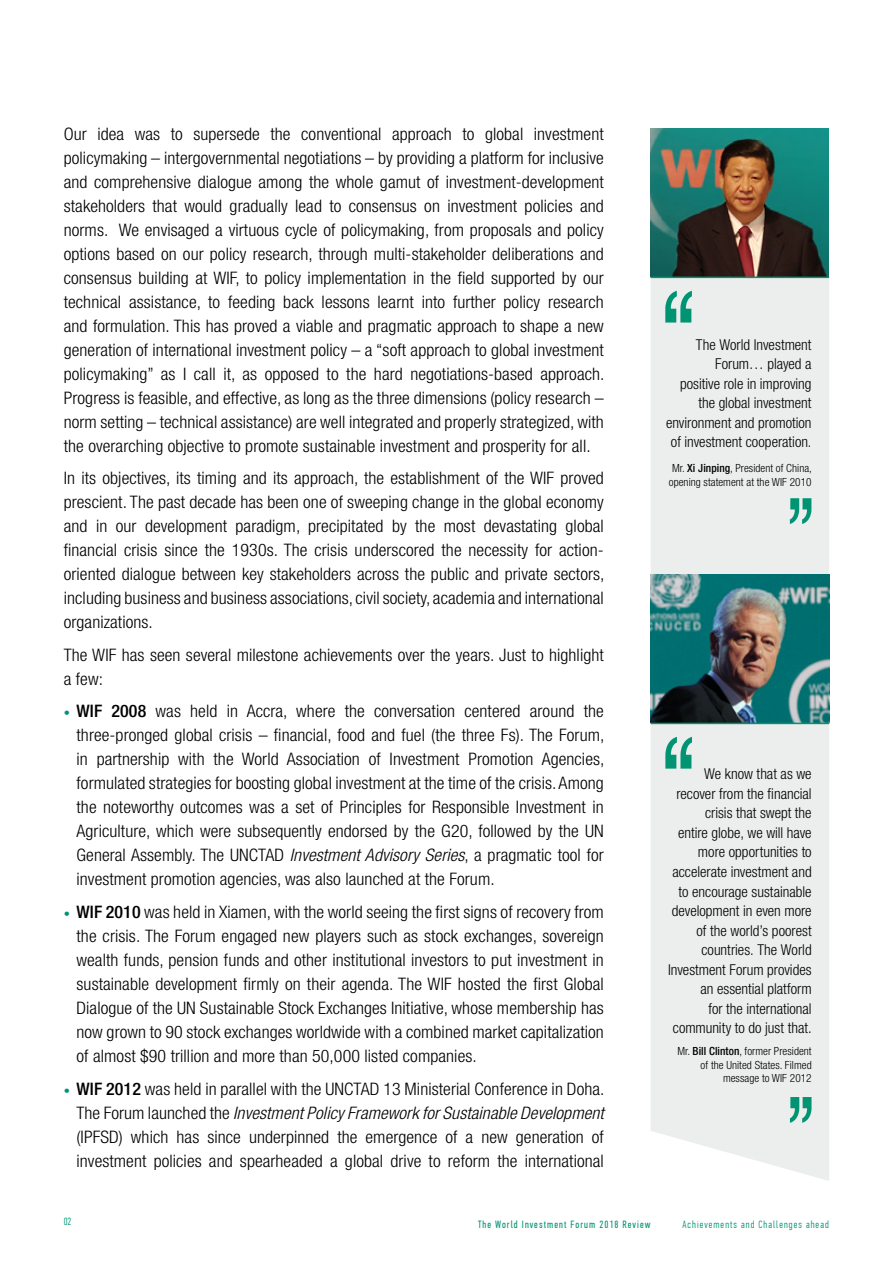
<style>
.page{position:relative;width:893px;height:1263px;background:#fff}
.page>*{position:absolute;margin:0;border:0;box-sizing:border-box;transform-origin:0 0}
.t1{font:300 condensed 17.25px/24px "Helvetica Neue LT Std";letter-spacing:.005em;color:#000;text-align:justify;scale:1.04 1}
.t2{font:300 condensed 15px/19.5px "Helvetica Neue LT Std";color:#000;text-align:right}
.t3{font:300 condensed 11.25px/13.5px "Helvetica Neue LT Std";letter-spacing:.005em;color:#000;text-align:right}
.t4{font:10.5px "PF Din Text Comp Pro";letter-spacing:.1em;color:#009473}
.t5{font:300 10.5px "PF Din Text Comp Pro";letter-spacing:.1em;color:#009473}
.s1{font-size:12px;color:#009473}
.s2{font-weight:500}
.s3{font-style:italic}
</style>
<div class="page">
<div style="left:651px;top:278px;width:178px;height:903px;background:#eceded"></div>
<svg style="left:790px;top:1097px;width:21px;height:26px"></svg>
<svg style="left:665px;top:737px;width:27px;height:32px"></svg>
<img style="left:651px;top:575px;width:178px;height:148px">
<hr style="left:651px;top:723px;width:178px;height:1px;background:#009473">
<svg style="left:790px;top:498px;width:21px;height:26px"></svg>
<svg style="left:665px;top:291px;width:27px;height:31px"></svg>
<img style="left:650px;top:128px;width:179px;height:149px">
<hr style="left:650px;top:277px;width:179px;height:1px;background:#009473">
<p class="t1" style="left:64px;top:122px;width:521px">Our idea was to supersede the conventional approach to global investment policymaking – intergovernmental negotiations – by providing a platform for inclusive and comprehensive dialogue among the whole gamut of investment-development stakeholders that would gradually lead to consensus on investment policies and norms. We envisaged a virtuous cycle of policymaking, from proposals and policy options based on our policy research, through multi-stakeholder deliberations and consensus building at WIF, to policy implementation in the field supported by our technical assistance, to feeding back lessons learnt into further policy research and formulation. This has proved a viable and pragmatic approach to shape a new generation of international investment policy – a “soft approach to global investment policymaking” as I call it, as opposed to the hard negotiations-based approach.<br>Progress is feasible, and effective, as long as the three dimensions (policy research – norm setting – technical assistance) are well integrated and properly strategized, with the overarching objective to promote sustainable investment and prosperity for all.</p>
<p class="t1" style="left:64px;top:466px;width:521px">In its objectives, its timing and its approach, the establishment of the WIF proved prescient. The past decade has been one of sweeping change in the global economy and in our development paradigm, precipitated by the most devastating global financial crisis since the 1930s. The crisis underscored the necessity for action&shy;oriented dialogue between key stakeholders across the public and private sectors, including business and business associations, civil society, academia and international organizations.</p>
<p class="t1" style="left:64px;top:643px;width:521px">The WIF has seen several milestone achievements over the years. Just to highlight a few:</p>
<p class="t1" style="left:77px;top:699px;width:509px;text-indent:-13px"><span class="s1">•</span> <span class="s2">WIF 2008</span> was held in Accra, where the conversation centered around the three-pronged global crisis – financial, food and fuel (the three Fs). The Forum, in partnership with the World Association of Investment Promotion Agencies, formulated strategies for boosting global investment at the time of the crisis. Among the noteworthy outcomes was a set of Principles for Responsible Investment in Agriculture, which were subsequently endorsed by the G20, followed by the UN General Assembly. The UNCTAD <span class="s3">Investment Advisory Series</span>, a pragmatic tool for investment promotion agencies, was also launched at the Forum.</p>
<p class="t1" style="left:77px;top:900px;width:509px;text-indent:-13px"><span class="s1">•</span> <span class="s2">WIF 2010</span> was held in Xiamen, with the world seeing the first signs of recovery from the crisis. The Forum engaged new players such as stock exchanges, sovereign wealth funds, pension funds and other institutional investors to put investment in sustainable development firmly on their agenda. The WIF hosted the first Global Dialogue of the UN Sustainable Stock Exchanges Initiative, whose membership has now grown to 90 stock exchanges worldwide with a combined market capitalization of almost $90 trillion and more than 50,000 listed companies.</p>
<p class="t1" style="left:77px;top:1076px;width:509px;text-indent:-13px"><span class="s1">•</span> <span class="s2">WIF 2012</span> was held in parallel with the UNCTAD 13 Ministerial Conference in Doha.<br>The Forum launched the <span class="s3">Investment Policy Framework for Sustainable Development </span>(IPFSD) which has since underpinned the emergence of a new generation of investment policies and spearheaded a global drive to reform the international</p>
<p class="t2" style="left:666px;top:334px;width:147px">The World Investment<br>Forum… played a<br>positive role in improving the global investment environment and promotion of investment cooperation.</p>
<p class="t3" style="left:669px;top:462px;width:145px;text-align:left">Mr. <span class="s2">Xi Jinping</span>, President of China, opening statement at the WIF 2010</p>
<p class="t2" style="left:668px;top:764px;width:145px">We know that as we recover from the financial crisis that swept the<br>entire globe, we will have more opportunities to accelerate investment and to encourage sustainable development in even more of the world’s poorest countries. The World<br>Investment Forum provides an essential platform<br>for the international community to do just that.</p>
<p class="t3" style="left:677px;top:1044px;width:136px">Mr. <span class="s2">Bill Clinton</span>, former President of the United States. Filmed message to WIF 2012</p>
<p class="t5" style="left:64px;top:1215px;width:9px">02</p>
<p class="t4" style="left:478px;top:1219px;width:174px">The World Investment Forum 2018 Review</p>
<p class="t5" style="left:682px;top:1219px;width:148px">Achievements and Challenges ahead</p>
</div>
